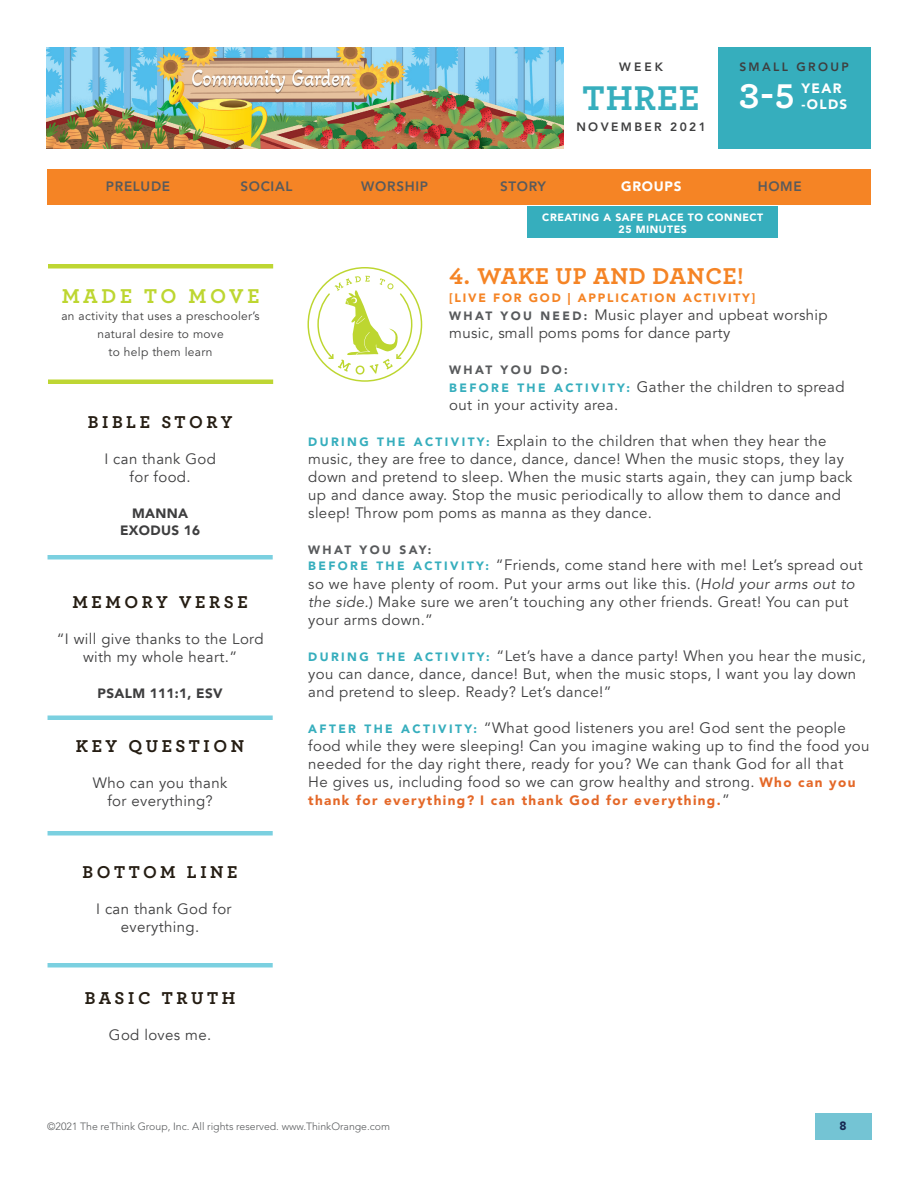
<style>
.page{position:relative;width:918px;height:1188px;background:#fff}
.page>*{position:absolute;margin:0;border:0;box-sizing:border-box;transform-origin:0 0}
.t1{font:700 36px "Archer Pro";letter-spacing:.025em;color:#36aebd}
.t2{font:700 36px "Archer Pro";color:#fff}
.t3{font:700 24px "Archer Pro";letter-spacing:.025em;color:#f58425}
.t4{font:700 21px "Archer Pro";letter-spacing:.165em;color:#bdd630}
.t5{font:700 18px "Archer Pro";letter-spacing:.2em;color:#251d13}
.t6{font:15px/18px "Avenir LT Std";letter-spacing:.025em;color:#3e3e3f}
.t7{font:15px/18px "Avenir";letter-spacing:.025em;color:#3e3e3f;text-align:center}
.t8{font:900 13.5px "Avenir LT Std";letter-spacing:.1em;color:#e46828}
.t9{font:800 13.5px "Avenir LT Std";letter-spacing:.05em;color:#585a5c}
.t10{font:900 13.5px/18px "Avenir";letter-spacing:.025em;color:#3e3e3f;text-align:center}
.t11{font:900 13.5px/16.2px "Avenir LT Std";letter-spacing:.1em;color:#fff}
.t12{font:12px/18px "Avenir LT Std";letter-spacing:.025em;color:#3e3e3f;text-align:center}
.t13{font:900 12px "Avenir LT Std";letter-spacing:.15em;color:#f58425}
.t14{font:800 12px "Avenir LT Std";letter-spacing:.2em;color:#3e3e3f}
.t15{font:900 12px "Avenir LT Std";letter-spacing:.2em;color:#585a5c}
.t16{font:900 12px "Avenir LT Std";color:#172953}
.t17{font:300 10.5px "Avenir LT Std";color:#585a5c}
.t18{font:900 10.5px/12px "Avenir LT Std";letter-spacing:.05em;color:#fff;text-align:center}
.s1{font-weight:900;font-size:12px;color:#585a5c}
.s2{font-weight:900;font-size:12px;color:#36aebd}
.s3{font-style:italic}
.s4{font-weight:900;font-size:13.5px;color:#e46828}
.s5{font-weight:400;font-size:15px;color:#3e3e3f}
</style>
<div class="page">
<img style="left:46px;top:47px;width:518px;height:102px">
<div style="left:717px;top:47px;width:154px;height:102px;background:#36aebd"></div>
<div style="left:48px;top:555px;width:225px;height:5px;background:#7bd0e0"></div>
<hr style="left:48px;top:716px;width:225px;height:4px;background:#7bd0e0">
<div style="left:48px;top:831px;width:225px;height:5px;background:#7bd0e0"></div>
<div style="left:48px;top:963px;width:225px;height:5px;background:#7bd0e0"></div>
<div style="left:815px;top:1113px;width:57px;height:27px;background:#74c4d4"></div>
<svg style="left:308px;top:267px;width:114px;height:115px"></svg>
<hr style="left:48px;top:380px;width:225px;height:4px;background:#bed633">
<hr style="left:48px;top:264px;width:225px;height:4px;background:#bed633">
<div style="left:47px;top:170px;width:824px;height:36px;background:#f58425"></div>
<div style="left:527px;top:206px;width:251px;height:32px;background:#36aebd"></div>
<p class="t14" style="left:619px;top:59px;width:45px">WEEK</p>
<h1 class="t1" style="left:583px;top:69px;width:118px">THREE</h1>
<p class="t14" style="left:576px;top:120px;width:131px">NOVEMBER 2021</p>
<p class="t14" style="left:739px;top:59px;width:111px">SMALL GROUP</p>
<h1 class="t2" style="left:739px;top:68px;width:57px">3-5</h1>
<p class="t11" style="left:802px;top:80px;width:47px">YEAR -OLDS</p>
<p class="t9" style="left:106px;top:178px;width:66px">PRELUDE</p>
<p class="t9" style="left:240px;top:178px;width:54px">SOCIAL</p>
<p class="t9" style="left:361px;top:178px;width:68px">WORSHIP</p>
<p class="t9" style="left:500px;top:178px;width:47px">STORY</p>
<p class="t11" style="left:621px;top:178px;width:62px">GROUPS</p>
<p class="t9" style="left:758px;top:178px;width:46px">HOME</p>
<p class="t18" style="left:542px;top:211px;width:223px">CREATING A SAFE PLACE TO CONNECT<br>25 MINUTES</p>
<p class="t3" style="left:449px;top:257px;width:296px">4. WAKE UP AND DANCE!</p>
<p class="t13" style="left:449px;top:290px;width:308px">[LIVE FOR GOD | APPLICATION ACTIVITY]</p>
<p class="t6" style="left:449px;top:306px;width:380px"><span class="s1">W H AT Y O U N E E D :</span> Music player and upbeat worship music, small poms poms for dance party</p>
<p class="t15" style="left:449px;top:362px;width:120px">WHAT YOU DO:</p>
<p class="t6" style="left:449px;top:378px;width:397px"><span class="s2">B E F O R E T H E A C T I V I T Y:</span> Gather the children to spread out in your activity area.</p>
<p class="t6" style="left:308px;top:432px;width:546px"><span class="s2">D U R I N G T H E A C T I V I T Y:</span> Explain to the children that when they hear the music, they are free to dance, dance, dance! When the music stops, they lay down and pretend to sleep. When the music starts again, they can jump back up and dance away. Stop the music periodically to allow them to dance and sleep! Throw pom poms as manna as they dance.</p>
<p class="t15" style="left:308px;top:542px;width:125px">WHAT YOU SAY:</p>
<p class="t6" style="left:308px;top:556px;width:556px;line-height:18.5px"><span class="s2">B E F O R E T H E A C T I V I T Y:</span> “Friends, come stand here with me! Let’s spread out so we have plenty of room. Put your arms out like this. (<span class="s3">Hold your arms out to the side.</span>) Make sure we aren’t touching any other friends. Great! You can put your arms down.”</p>
<p class="t6" style="left:308px;top:648px;width:559px"><span class="s2">D U R I N G T H E A C T I V I T Y:</span> “Let’s have a dance party! When you hear the music, you can dance, dance, dance! But, when the music stops, I want you lay down and pretend to sleep. Ready? Let’s dance!”</p>
<p class="t6" style="left:308px;top:720px;width:563px"><span class="s2">A F T E R T H E A C T I V I T Y:</span> “What good listeners you are! God sent the people food while they were sleeping! Can you imagine waking up to find the food you needed for the day right there, ready for you? We can thank God for all that<br>He gives us, including food so we can grow healthy and strong. <span class="s4">Who can you</span></p>
<p class="t8" style="left:308px;top:793px;width:423px">thank for everything? I can thank God for everything.<span class="s5">”</span></p>
<h3 class="t4" style="left:62px;top:279px;width:199px">MADE TO MOVE</h3>
<p class="t12" style="left:61px;top:307px;width:200px">an activity that uses a preschooler’s natural desire to move<br>to help them learn</p>
<p class="t5" style="left:88px;top:407px;width:146px">BIBLE STORY</p>
<p class="t7" style="left:104px;top:450px;width:113px">I can thank God for food.</p>
<p class="t10" style="left:120px;top:503px;width:82px">MANNA<br>EXODUS 16</p>
<p class="t5" style="left:72px;top:587px;width:177px">MEMORY VERSE</p>
<p class="t7" style="left:57px;top:630px;width:208px">“I will give thanks to the Lord with my whole heart.”</p>
<p class="t10" style="left:98px;top:683px;width:127px">PSALM 111:1, ESV</p>
<p class="t5" style="left:76px;top:731px;width:170px">KEY QUESTION</p>
<p class="t7" style="left:93px;top:774px;width:136px">Who can you thank for everything?</p>
<p class="t5" style="left:83px;top:857px;width:156px">BOTTOM LINE</p>
<p class="t7" style="left:96px;top:900px;width:137px">I can thank God for everything.</p>
<p class="t5" style="left:85px;top:983px;width:152px">BASIC TRUTH</p>
<p class="t7" style="left:109px;top:1026px;width:104px">God loves me.</p>
<p class="t17" style="left:47px;top:1120px;width:344px">©2021 The reThink Group, Inc. All rights reserved. www.ThinkOrange.com</p>
<p class="t16" style="left:840px;top:1118px;width:9px">8</p>
</div>
